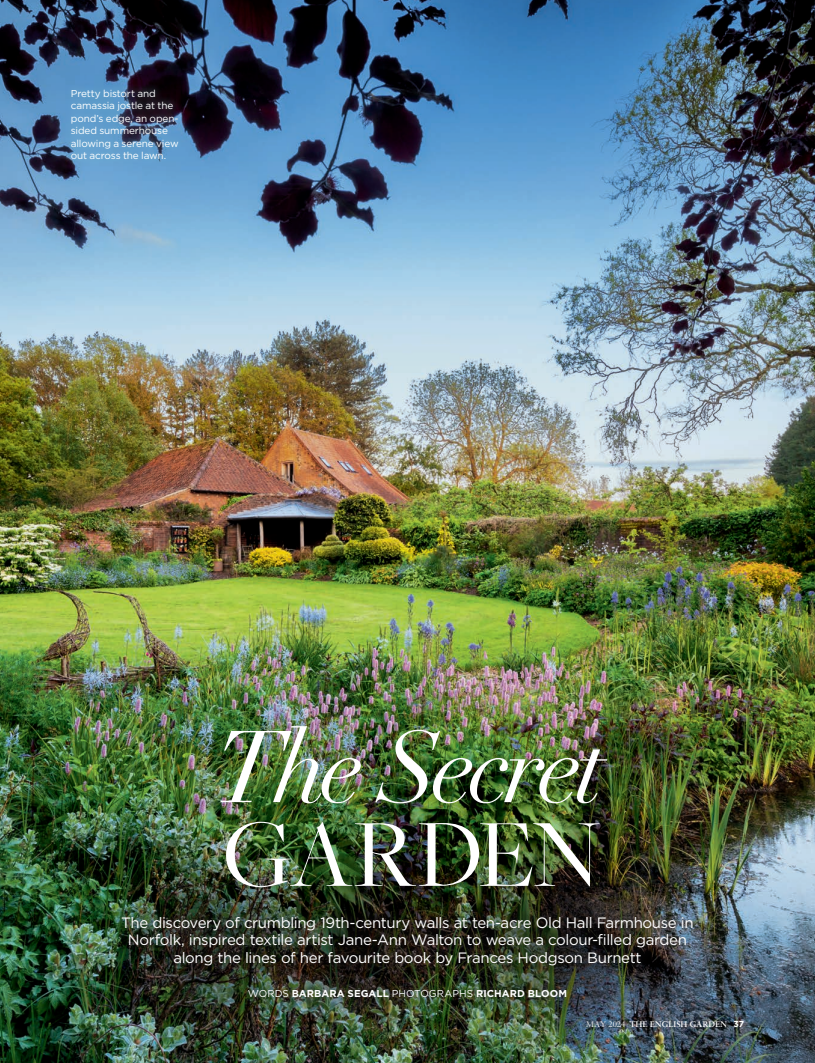
<style>
.page{position:relative;width:815px;height:1063px;background:#fff}
.page>*{position:absolute;margin:0;border:0;box-sizing:border-box;transform-origin:0 0}
.t1{font:italic 100px/83.8px "Didot";letter-spacing:-.06em;color:#fff}
.ST_Standfirst{font:15px/17.5px "Gotham";letter-spacing:-.025em;color:#fff;text-align:center}
.TX_Caption{font:10px/12.5px "Gotham";letter-spacing:-.015em;color:#fff}
.ST_Standfirst-2{font:700 10px "Gotham";letter-spacing:.005em;color:#fff}
.t2{font:600 8.75px "Sabon MT Std";color:#fff}
.s1{font-family:"Freight Big Pro";font-style:normal}
.s2{font-weight:400}
.s3{font-family:"Gotham";font-weight:700}
</style>
<div class="page">
<img style="left:0;top:632px;width:815px;height:431px">
<img style="left:0;top:0;width:815px;height:632px">
<div style="left:64px;top:82px;width:121px;height:84px;background:#7fc5d2;opacity:.75"></div>
<img style="left:90px;top:823px;width:240px;height:240px;border-radius:50%">
<img style="left:237px;top:823px;width:240px;height:240px;border-radius:50%">
<img style="left:426px;top:823px;width:240px;height:240px;border-radius:50%">
<img style="left:112px;top:906px;width:592px;height:102px">
<p class="TX_Caption" style="left:71px;top:87px;width:109px">Pretty bistort and camassia jostle at the pond’s edge, an open&shy;sided summerhouse allowing a serene view out across the lawn.</p>
<p class="t1" style="left:215px;top:727px;width:392px">The Secret<br><span class="s1">GARDEN</span></p>
<p class="ST_Standfirst" style="left:121px;top:914px;width:574px">The discovery of crumbling 19th-century walls at ten-acre Old Hall Farmhouse in<br>Norfolk, inspired textile artist Jane-Ann Walton to weave a colour-filled garden along the lines of her favourite book by Frances Hodgson Burnett</p>
<p class="ST_Standfirst-2" style="left:248px;top:986px;width:321px"><span class="s2">WORDS</span> BARBARA SEGALL <span class="s2">PHOTOGRAPHS</span> RICHARD BLOOM</p>
<p class="t2" style="left:586px;top:1019px;width:160px"><span class="s2">MAY 2024</span> THE ENGLISH GARDEN <span class="s3">37</span></p>
</div>
